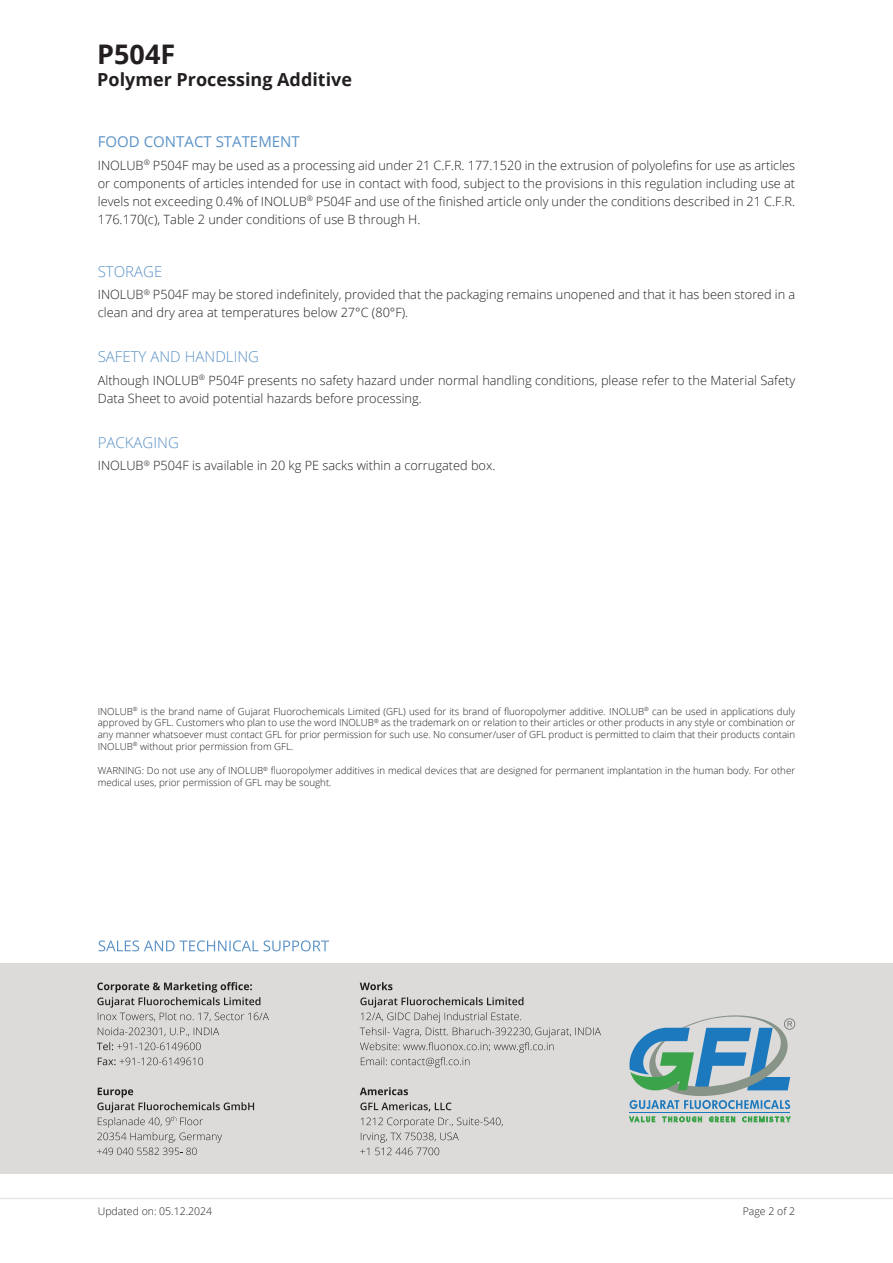
<style>
.page{position:relative;width:893px;height:1263px;background:#fff}
.page>*{position:absolute;margin:0;border:0;box-sizing:border-box;transform-origin:0 0}
.t1{font:700 27px "Open Sans";color:#231f20}
.t2{font:700 18px "Open Sans";color:#231f20}
.t3{font:300 15px "Open Sans";color:#5c93c6}
.t4{font:15px "Open Sans";color:#5c93c6}
.t5{font:300 12.75px/18px "Open Sans";color:#231f20}
.t6{font:300 10.5px "Open Sans";color:#231f20}
.t7{font:300 9.75px/11.7px "Open Sans";color:#231f20;text-align:justify}
</style>
<div class="page">
<hr style="left:0;top:1198px;width:893px;height:1px;background:#e6e7e9">
<svg style="left:99px;top:940px;width:230px;height:11px"></svg>
<div style="left:0;top:963px;width:893px;height:211px;background:#dddbda"></div>
<svg style="left:360px;top:1117px;width:143px;height:38px"></svg>
<svg style="left:360px;top:1102px;width:91px;height:9px"></svg>
<svg style="left:360px;top:1087px;width:48px;height:8px"></svg>
<svg style="left:360px;top:997px;width:241px;height:71px"></svg>
<svg style="left:360px;top:982px;width:32px;height:8px"></svg>
<svg style="left:98px;top:1057px;width:105px;height:8px"></svg>
<svg style="left:97px;top:1042px;width:104px;height:8px"></svg>
<svg style="left:98px;top:1027px;width:121px;height:9px"></svg>
<svg style="left:97px;top:982px;width:172px;height:39px"></svg>
<svg style="left:629px;top:1117px;width:161px;height:5px"></svg>
<hr style="left:629px;top:1112px;width:161px;height:1px;background:#1d79bd">
<svg style="left:629px;top:1015px;width:166px;height:94px"></svg>
<svg style="left:97px;top:1088px;width:157px;height:67px"></svg>
<h1 class="t1" style="left:97px;top:35px;width:80px">P504F</h1>
<h2 class="t2" style="left:97px;top:66px;width:256px">Polymer Processing Additive</h2>
<p class="t4" style="left:98px;top:132px;width:204px">FOOD CONTACT STATEMENT</p>
<p class="t5" style="left:98px;top:156px;width:699px;text-align:justify">INOLUB<sup>®</sup> P504F may be used as a processing aid under 21 C.F.R. 177.1520 in the extrusion of polyolefins for use as articles or components of articles intended for use in contact with food, subject to the provisions in this regulation including use at levels not exceeding 0.4% of INOLUB<sup>®</sup> P504F and use of the finished article only under the conditions described in 21 C.F.R.<br>176.170(c), Table 2 under conditions of use B through H.</p>
<p class="t3" style="left:98px;top:261px;width:66px">STORAGE</p>
<p class="t5" style="left:98px;top:285px;width:699px">INOLUB<sup>®</sup> P504F may be stored indefinitely, provided that the packaging remains unopened and that it has been stored in a clean and dry area at temperatures below 27°C (80°F).</p>
<p class="t3" style="left:98px;top:347px;width:163px">SAFETY AND HANDLING</p>
<p class="t5" style="left:98px;top:371px;width:699px">Although INOLUB<sup>®</sup> P504F presents no safety hazard under normal handling conditions, please refer to the Material Safety<br>Data Sheet to avoid potential hazards before processing.</p>
<p class="t3" style="left:98px;top:432px;width:83px">PACKAGING</p>
<p class="t5" style="left:98px;top:456px;width:399px">INOLUB<sup>®</sup> P504F is available in 20 kg PE sacks within a corrugated box.</p>
<p class="t7" style="left:98px;top:705px;width:699px">INOLUB<sup>®</sup> is the brand name of Gujarat Fluorochemicals Limited (GFL) used for its brand of fluoropolymer additive. INOLUB<sup>®</sup> can be used in applications duly approved by GFL. Customers who plan to use the word INOLUB<sup>®</sup> as the trademark on or relation to their articles or other products in any style or combination or any manner whatsoever must contact GFL for prior permission for such use. No consumer/user of GFL product is permitted to claim that their products contain INOLUB<sup>®</sup> without prior permission from GFL.</p>
<p class="t7" style="left:98px;top:764px;width:699px">WARNING: Do not use any of INOLUB<sup>®</sup> fluoropolymer additives in medical devices that are designed for permanent implantation in the human body. For other medical uses, prior permission of GFL may be sought.</p>
<p class="t6" style="left:98px;top:1204px;width:116px">Updated on: 05.12.2024</p>
<p class="t6" style="left:743px;top:1204px;width:54px">Page 2 of 2</p>
</div>
